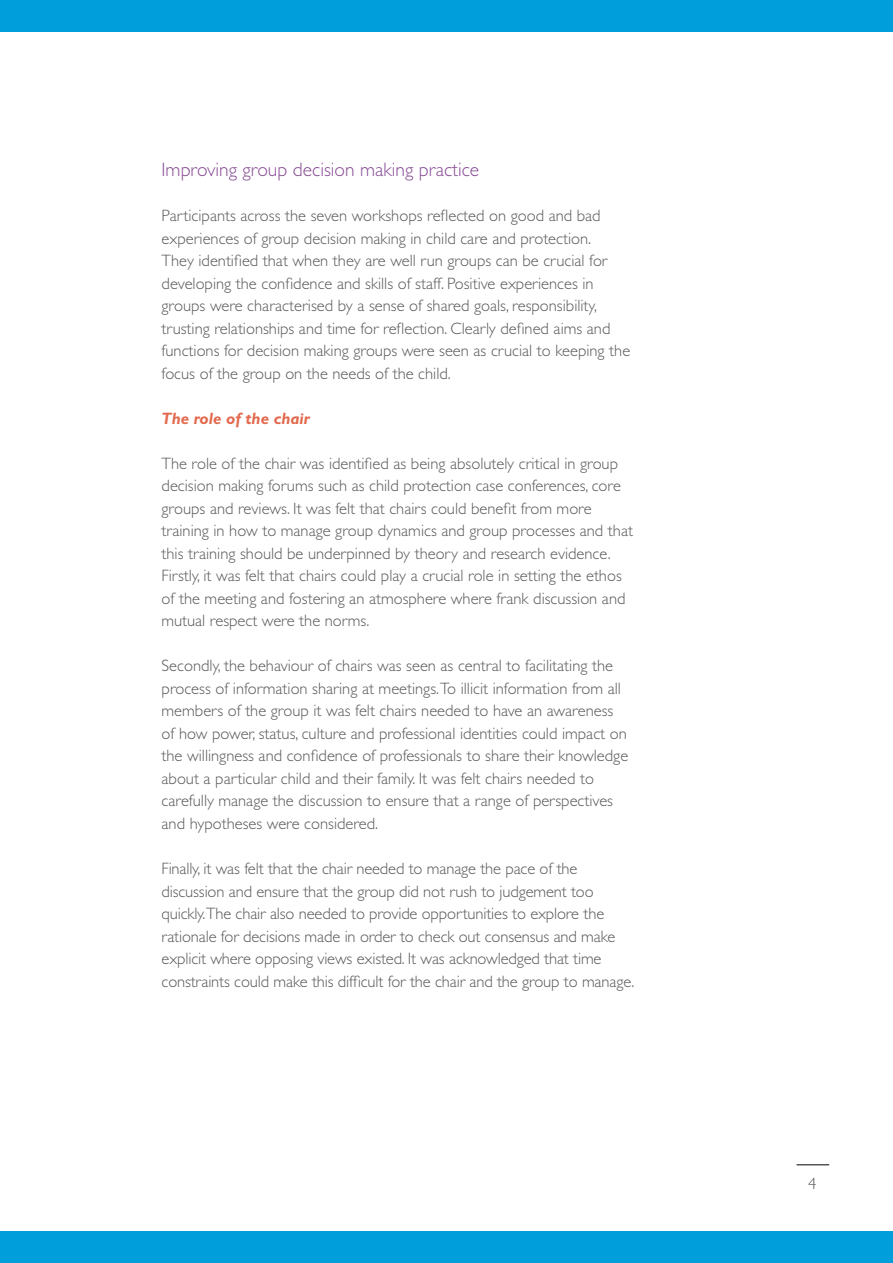
<style>
.page{position:relative;width:893px;height:1263px;background:#fff}
.page>*{position:absolute;margin:0;border:0;box-sizing:border-box;transform-origin:0 0}
.t1{font:300 19.5px "Gill Sans Std";color:#884c95}
.t2{font:300 16.5px/22.5px "Gill Sans Std";color:#58595b}
.t3{font:italic 700 16.5px "Gill Sans Std";color:#e2694d}
</style>
<div class="page">
<div style="left:0;top:0;width:893px;height:32px;background:#009fdb"></div>
<div style="left:0;top:1231px;width:893px;height:32px;background:#009fdb"></div>
<hr style="left:797px;top:1164px;width:32px;height:1px;background:#000">
<p class="t1" style="left:162px;top:159px;width:319px">Improving group decision making practice</p>
<p class="t2" style="left:162px;top:205px;width:470px">Participants across the seven workshops reflected on good and bad experiences of group decision making in child care and protection.<br>They identified that when they are well run groups can be crucial for developing the confidence and skills of staff. Positive experiences in groups were characterised by a sense of shared goals, responsibility, trusting relationships and time for reflection. Clearly defined aims and functions for decision making groups were seen as crucial to keeping the focus of the group on the needs of the child.</p>
<h4 class="t3" style="left:162px;top:409px;width:150px">The role of the chair</h4>
<p class="t2" style="left:162px;top:452px;width:473px">The role of the chair was identified as being absolutely critical in group decision making forums such as child protection case conferences, core groups and reviews. It was felt that chairs could benefit from more training in how to manage group dynamics and group processes and that this training should be underpinned by theory and research evidence.<br>Firstly, it was felt that chairs could play a crucial role in setting the ethos of the meeting and fostering an atmosphere where frank discussion and mutual respect were the norms.</p>
<p class="t2" style="left:162px;top:655px;width:468px">Secondly, the behaviour of chairs was seen as central to facilitating the process of information sharing at meetings.To illicit information from all members of the group it was felt chairs needed to have an awareness of how power, status, culture and professional identities could impact on the willingness and confidence of professionals to share their knowledge about a particular child and their family. It was felt chairs needed to carefully manage the discussion to ensure that a range of perspectives and hypotheses were considered.</p>
<p class="t2" style="left:162px;top:857px;width:474px">Finally, it was felt that the chair needed to manage the pace of the discussion and ensure that the group did not rush to judgement too quickly.The chair also needed to provide opportunities to explore the rationale for decisions made in order to check out consensus and make explicit where opposing views existed. It was acknowledged that time constraints could make this difficult for the chair and the group to manage.</p>
<p class="t2" style="left:808px;top:1172px;width:10px">4</p>
</div>
